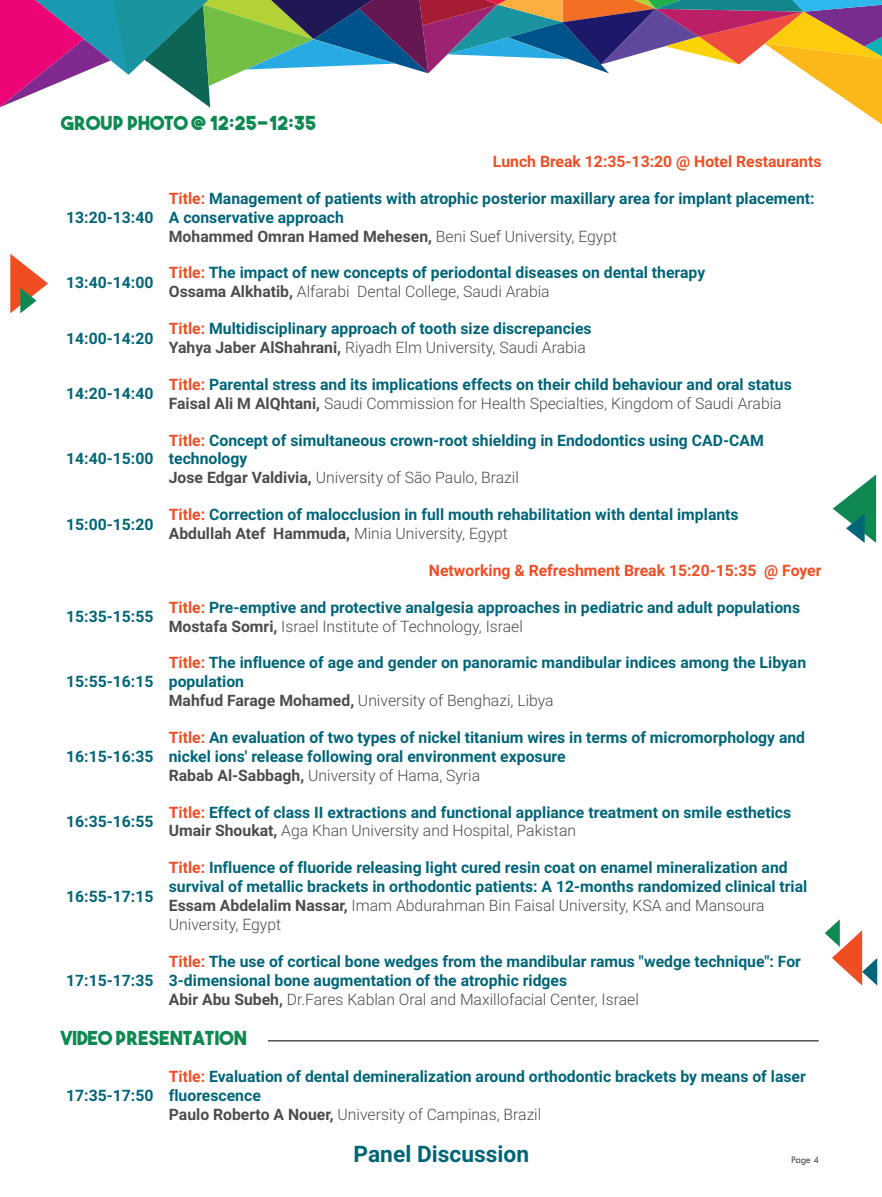
<style>
.page{position:relative;width:882px;height:1197px;background:#fff}
.page>*{position:absolute;margin:0;border:0;box-sizing:border-box;transform-origin:0 0}
.t1{font:700 22.75px "Roboto";color:#016579}
.t2{font:19.25px "The Bold Font";color:#0d8951}
.t3{font:700 15.75px/18.9px "Roboto";color:#016579}
.t4{font:700 15.75px "Roboto";color:#f04d22}
.t5{font:10.5px "Tw Cen";color:#4b4c4d;scale:.95 1}
.s1{color:#f04d22}
.s2{color:#4b4c4d}
.s3{font-weight:300;color:#4b4c4d}
</style>
<div class="page">
<svg style="left:0;top:0;width:882px;height:125px"></svg>
<svg style="left:833px;top:474px;width:43px;height:69px"></svg>
<svg style="left:825px;top:919px;width:52px;height:67px"></svg>
<svg style="left:10px;top:254px;width:38px;height:59px"></svg>
<hr style="left:268px;top:1040px;width:551px;height:2px;background:#4b4c4d">
<p class="t2" style="left:61px;top:111px;width:257px">GROUP PHOTO @ 12:25-12:35</p>
<p class="t4" style="left:493px;top:150px;width:330px">Lunch Break 12:35-13:20 @ Hotel Restaurants</p>
<p class="t3" style="left:66px;top:207px;width:89px">13:20-13:40</p>
<p class="t3" style="left:169px;top:188px;width:647px"><span class="s1">Title:</span> Management of patients with atrophic posterior maxillary area for implant placement:<br>A conservative approach<br><span class="s2">Mohammed Omran Hamed Mehesen,</span> <span class="s3">Beni Suef University, Egypt</span></p>
<p class="t3" style="left:66px;top:272px;width:89px">13:40-14:00</p>
<p class="t3" style="left:169px;top:263px;width:538px"><span class="s1">Title:</span> The impact of new concepts of periodontal diseases on dental therapy<br><span class="s2">Ossama Alkhatib,</span> <span class="s3">Alfarabi Dental College, Saudi Arabia</span></p>
<p class="t3" style="left:66px;top:328px;width:89px">14:00-14:20</p>
<p class="t3" style="left:169px;top:318px;width:424px"><span class="s1">Title:</span> Multidisciplinary approach of tooth size discrepancies<br><span class="s2">Yahya Jaber AlShahrani,</span> <span class="s3">Riyadh Elm University, Saudi Arabia</span></p>
<p class="t3" style="left:66px;top:384px;width:89px">14:20-14:40</p>
<p class="t3" style="left:169px;top:374px;width:624px"><span class="s1">Title:</span> Parental stress and its implications effects on their child behaviour and oral status<br><span class="s2">Faisal Ali M AlQhtani,</span> <span class="s3">Saudi Commission for Health Specialties, Kingdom of Saudi Arabia</span></p>
<p class="t3" style="left:66px;top:449px;width:89px">14:40-15:00</p>
<p class="t3" style="left:169px;top:430px;width:596px"><span class="s1">Title:</span> Concept of simultaneous crown-root shielding in Endodontics using CAD-CAM technology<br><span class="s2">Jose Edgar Valdivia,</span> <span class="s3">University of São Paulo, Brazil</span></p>
<p class="t3" style="left:66px;top:514px;width:89px">15:00-15:20</p>
<p class="t3" style="left:169px;top:504px;width:571px"><span class="s1">Title:</span> Correction of malocclusion in full mouth rehabilitation with dental implants<br><span class="s2">Abdullah Atef Hammuda,</span> <span class="s3">Minia University, Egypt</span></p>
<p class="t4" style="left:429px;top:559px;width:394px">Networking &amp; Refreshment Break 15:20-15:35 @ Foyer</p>
<p class="t3" style="left:66px;top:606px;width:89px">15:35-15:55</p>
<p class="t3" style="left:169px;top:597px;width:633px"><span class="s1">Title:</span> Pre-emptive and protective analgesia approaches in pediatric and adult populations<br><span class="s2">Mostafa Somri,</span> <span class="s3">Israel Institute of Technology, Israel</span></p>
<p class="t3" style="left:66px;top:672px;width:89px">15:55-16:15</p>
<p class="t3" style="left:66px;top:746px;width:89px">16:15-16:35</p>
<p class="t3" style="left:169px;top:653px;width:639px"><span class="s1">Title:</span> The influence of age and gender on panoramic mandibular indices among the Libyan population<br><span class="s2">Mahfud Farage Mohamed,</span> <span class="s3">University of Benghazi, Libya</span></p>
<p class="t3" style="left:169px;top:727px;width:638px"><span class="s1">Title:</span> An evaluation of two types of nickel titanium wires in terms of micromorphology and nickel ions' release following oral environment exposure<br><span class="s2">Rabab Al-Sabbagh,</span> <span class="s3">University of Hama, Syria</span></p>
<p class="t3" style="left:66px;top:811px;width:89px">16:35-16:55</p>
<p class="t3" style="left:169px;top:802px;width:624px"><span class="s1">Title:</span> Effect of class II extractions and functional appliance treatment on smile esthetics<br><span class="s2">Umair Shoukat,</span> <span class="s3">Aga Khan University and Hospital, Pakistan</span></p>
<p class="t3" style="left:66px;top:886px;width:89px">16:55-17:15</p>
<p class="t3" style="left:169px;top:858px;width:640px"><span class="s1">Title:</span> Influence of fluoride releasing light cured resin coat on enamel mineralization and survival of metallic brackets in orthodontic patients: A 12-months randomized clinical trial <span class="s2">Essam Abdelalim Nassar,</span> <span class="s3">Imam Abdurahman Bin Faisal University, KSA and Mansoura University, Egypt</span></p>
<p class="t3" style="left:169px;top:951px;width:634px"><span class="s1">Title:</span> The use of cortical bone wedges from the mandibular ramus "wedge technique": For<br>3-dimensional bone augmentation of the atrophic ridges<br><span class="s2">Abir Abu Subeh,</span> <span class="s3">Dr.Fares Kablan Oral and Maxillofacial Center, Israel</span></p>
<p class="t2" style="left:61px;top:1026px;width:187px">VIDEO PRESENTATION</p>
<p class="t3" style="left:66px;top:970px;width:89px">17:15-17:35</p>
<p class="t3" style="left:66px;top:1085px;width:89px">17:35-17:50</p>
<p class="t3" style="left:169px;top:1066px;width:639px"><span class="s1">Title:</span> Evaluation of dental demineralization around orthodontic brackets by means of laser fluorescence<br><span class="s2">Paulo Roberto A Nouer,</span> <span class="s3">University of Campinas, Brazil</span></p>
<p class="t1" style="left:354px;top:1138px;width:177px">Panel Discussion</p>
<p class="t5" style="left:791px;top:1154px;width:31px">Page 4</p>
</div>
